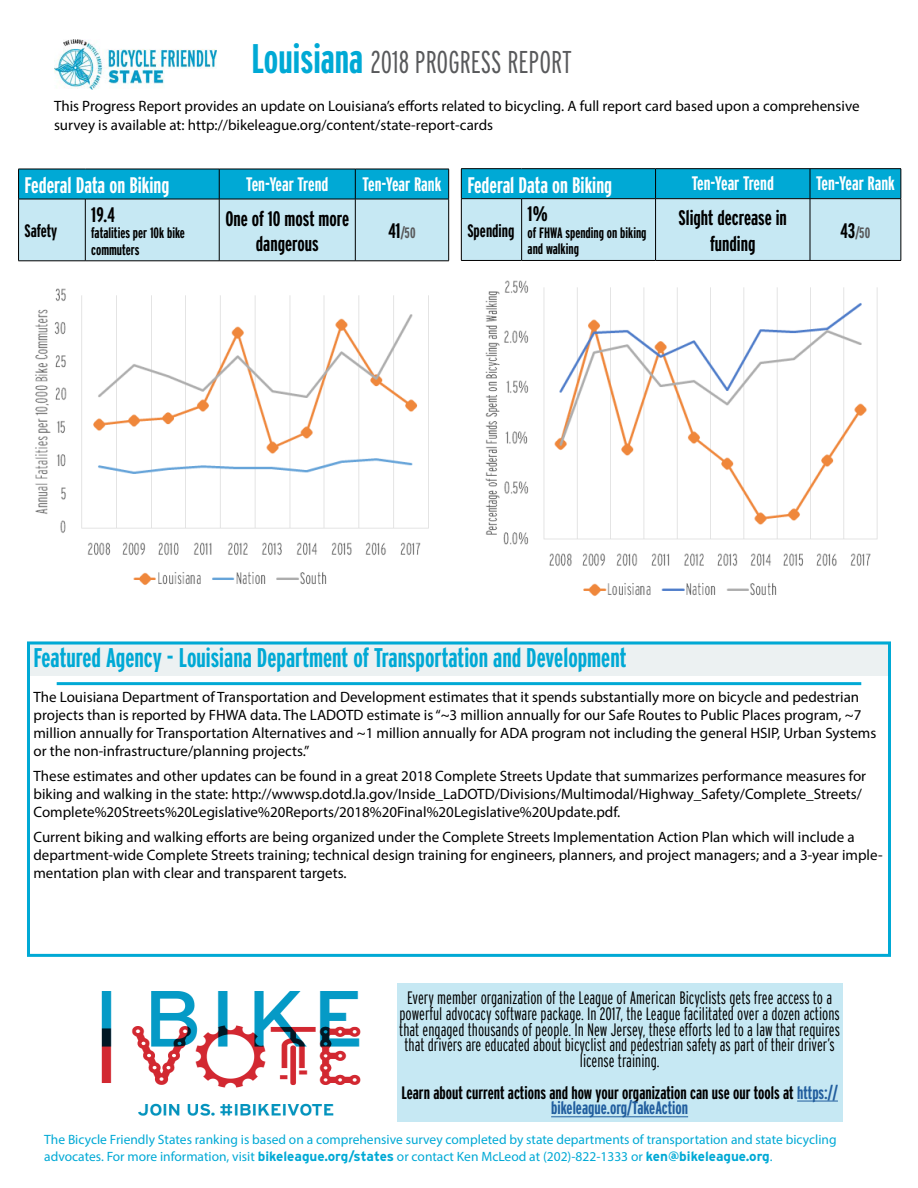
<style>
.page{position:relative;width:918px;height:1188px;background:#fff}
.page>*{position:absolute;margin:0;border:0;box-sizing:border-box;transform-origin:0 0}
.t1{font:300 extra-condensed 31.5px "Interstate";color:#58595b}
.t2{font:700 extra-condensed 27px "Interstate";color:#00a9d5}
.t3{font:700 extra-condensed 22.5px "Interstate";color:#fff}
.t4{font:700 extra-condensed 21px/25.2px "Interstate";color:#000;text-align:center}
.t5{font:700 extra-condensed 19.5px "Interstate";color:#fff}
.t6{font:300 extra-condensed 18px/15.8px "Interstate";color:#000;text-align:center}
.t7{font:700 extra-condensed 18px/15.8px "Interstate";color:#000;text-align:center}
.t8{font:15px/18px "Myriad Pro";color:#000}
.t9{font:700 extra-condensed 15px/16.5px "Interstate";color:#000}
.t10{font:700 extra-condensed 15px "Interstate";color:#58595b}
.t11{font:13.5px/16.5px "Myriad Pro";color:#00a9d5}
.s1{font-weight:700;font-size:41.25px;color:#00a9d5}
.s2{font-size:21px;color:#000}
.s3{color:#215e9e}
.s4{font-family:"Interstate";font-weight:700}
</style>
<div class="page">
<div style="left:27px;top:642px;width:864px;height:34px;background:#ecf1f2"></div>
<div style="left:27px;top:642px;width:864px;height:315px;border:3px solid #00a9d5"></div>
<img style="left:54px;top:40px;width:162px;height:50px">
<svg style="left:19px;top:170px;width:429px;height:91px;background:#84d0e6"></svg>
<hr style="left:18px;top:169px;width:67px;height:1px;background:#000">
<hr style="left:18px;top:169px;width:1px;height:30px;background:#000">
<hr style="left:85px;top:169px;width:134px;height:1px;background:#000">
<hr style="left:219px;top:169px;width:136px;height:1px;background:#000">
<hr style="left:219px;top:169px;width:1px;height:30px;background:#000">
<hr style="left:355px;top:169px;width:94px;height:1px;background:#000">
<hr style="left:355px;top:169px;width:1px;height:30px;background:#000">
<hr style="left:448px;top:169px;width:1px;height:30px;background:#000">
<hr style="left:18px;top:199px;width:67px;height:1px;background:#000">
<hr style="left:18px;top:199px;width:1px;height:62px;background:#000">
<hr style="left:85px;top:199px;width:134px;height:1px;background:#000">
<hr style="left:85px;top:199px;width:1px;height:62px;background:#000">
<hr style="left:219px;top:199px;width:136px;height:1px;background:#000">
<hr style="left:219px;top:199px;width:1px;height:62px;background:#000">
<hr style="left:355px;top:199px;width:94px;height:1px;background:#000">
<hr style="left:355px;top:199px;width:1px;height:62px;background:#000">
<hr style="left:448px;top:199px;width:1px;height:62px;background:#000">
<hr style="left:18px;top:261px;width:67px;height:1px;background:#000">
<hr style="left:85px;top:261px;width:134px;height:1px;background:#000">
<hr style="left:219px;top:261px;width:136px;height:1px;background:#000">
<hr style="left:355px;top:261px;width:94px;height:1px;background:#000">
<hr style="left:461px;top:168px;width:61px;height:1px;background:#000">
<hr style="left:522px;top:168px;width:134px;height:1px;background:#000">
<hr style="left:656px;top:168px;width:154px;height:1px;background:#000">
<hr style="left:810px;top:168px;width:91px;height:1px;background:#000">
<svg style="left:461px;top:169px;width:441px;height:91px;background:#84d1e6"></svg>
<hr style="left:461px;top:198px;width:61px;height:1px;background:#000">
<hr style="left:461px;top:199px;width:1px;height:61px;background:#000">
<hr style="left:522px;top:198px;width:134px;height:1px;background:#000">
<hr style="left:521px;top:199px;width:1px;height:61px;background:#000">
<hr style="left:656px;top:198px;width:154px;height:1px;background:#000">
<hr style="left:655px;top:199px;width:1px;height:61px;background:#000">
<hr style="left:810px;top:198px;width:91px;height:1px;background:#000">
<hr style="left:810px;top:199px;width:1px;height:61px;background:#000">
<hr style="left:901px;top:199px;width:1px;height:61px;background:#000">
<hr style="left:461px;top:260px;width:61px;height:1px;background:#000">
<hr style="left:522px;top:260px;width:134px;height:1px;background:#000">
<hr style="left:656px;top:260px;width:154px;height:1px;background:#000">
<hr style="left:810px;top:260px;width:91px;height:1px;background:#000">
<div style="left:397px;top:983px;width:445px;height:138px;background:#c6e8f3"></div>
<hr style="left:797px;top:1101px;width:41px;height:1px;background:#215e9e">
<hr style="left:551px;top:1117px;width:137px;height:1px;background:#215e9e">
<img style="left:101px;top:991px;width:260px;height:125px">
<img style="left:485px;top:280px;width:393px;height:316px">
<img style="left:35px;top:288px;width:394px;height:297px">
<hr style="left:57px;top:682px;width:804px;height:3px;background:#00a9d5">
<h1 class="t1" style="left:251px;top:43px;width:322px"><span class="s1">Louisiana</span> 2018 PROGRESS REPORT</h1>
<p class="t8" style="left:54px;top:96px;width:807px;line-height:19.5px">This Progress Report provides an update on Louisiana’s efforts related to bicycling. A full report card based upon a comprehensive survey is available at: http://bikeleague.org/content/state-report-cards</p>
<h3 class="t3" style="left:25px;top:171px;width:146px">Federal Data on Biking</h3>
<h3 class="t5" style="left:246px;top:172px;width:84px">Ten-Year Trend</h3>
<h3 class="t5" style="left:363px;top:172px;width:80px">Ten-Year Rank</h3>
<p class="t7" style="left:25px;top:223px;width:34px">Safety</p>
<h3 class="t4" style="left:91px;top:202px;width:25px">19.4</h3>
<p class="t9" style="left:91px;top:225px;width:95px">fatalities per 10k bike commuters</p>
<h3 class="t4" style="left:225px;top:206px;width:125px">One of 10 most more dangerous</h3>
<p class="t10" style="left:388px;top:224px;width:29px"><span class="s2">41</span>/50</p>
<h3 class="t3" style="left:467px;top:171px;width:146px">Federal Data on Biking</h3>
<h3 class="t5" style="left:692px;top:172px;width:84px">Ten-Year Trend</h3>
<h3 class="t5" style="left:816px;top:172px;width:80px">Ten-Year Rank</h3>
<p class="t7" style="left:467px;top:222px;width:49px">Spending</p>
<h3 class="t4" style="left:528px;top:201px;width:22px">1%</h3>
<p class="t9" style="left:528px;top:224px;width:120px">of FHWA spending on biking and walking</p>
<h3 class="t4" style="left:679px;top:205px;width:110px">Slight decrease in funding</h3>
<p class="t10" style="left:841px;top:224px;width:31px"><span class="s2">43</span>/50</p>
<h2 class="t2" style="left:33px;top:642px;width:595px">Featured Agency - Louisiana Department of Transportation and Development</h2>
<p class="t8" style="left:33px;top:688px;width:844px">The Louisiana Department of Transportation and Development estimates that it spends substantially more on bicycle and pedestrian projects than is reported by FHWA data. The LADOTD estimate is “~3 million annually for our Safe Routes to Public Places program, ~7 million annually for Transportation Alternatives and ~1 million annually for ADA program not including the general HSIP, Urban Systems or the non-infrastructure/planning projects.”</p>
<p class="t8" style="left:33px;top:767px;width:834px">These estimates and other updates can be found in a great 2018 Complete Streets Update that summarizes performance measures for biking and walking in the state: http://wwwsp.dotd.la.gov/Inside_LaDOTD/Divisions/Multimodal/Highway_Safety/Complete_Streets/<br>Complete%20Streets%20Legislative%20Reports/2018%20Final%20Legislative%20Update.pdf.</p>
<p class="t8" style="left:33px;top:828px;width:851px">Current biking and walking efforts are being organized under the Complete Streets Implementation Action Plan which will include a department-wide Complete Streets training; technical design training for engineers, planners, and project managers; and a 3-year imple&shy;mentation plan with clear and transparent targets.</p>
<p class="t6" style="left:399px;top:990px;width:442px">Every member organization of the League of American Bicyclists gets free access to a powerful advocacy software package. In 2017, the League facilitated over a dozen actions that engaged thousands of people. In New Jersey, these efforts led to a law that requires that drivers are educated about bicyclist and pedestrian safety as part of their driver’s license training.</p>
<p class="t7" style="left:401px;top:1084px;width:438px">Learn about current actions and how your organization can use our tools at <span class="s3">https:// bikeleague.org/TakeAction</span></p>
<p class="t11" style="left:44px;top:1131px;width:794px">The Bicycle Friendly States ranking is based on a comprehensive survey completed by state departments of transportation and state bicycling advocates. For more information, visit <span class="s4">bikeleague.org/states</span> or contact Ken McLeod at (202)-822-1333 or <span class="s4">ken@bikeleague.org</span>.</p>
</div>
